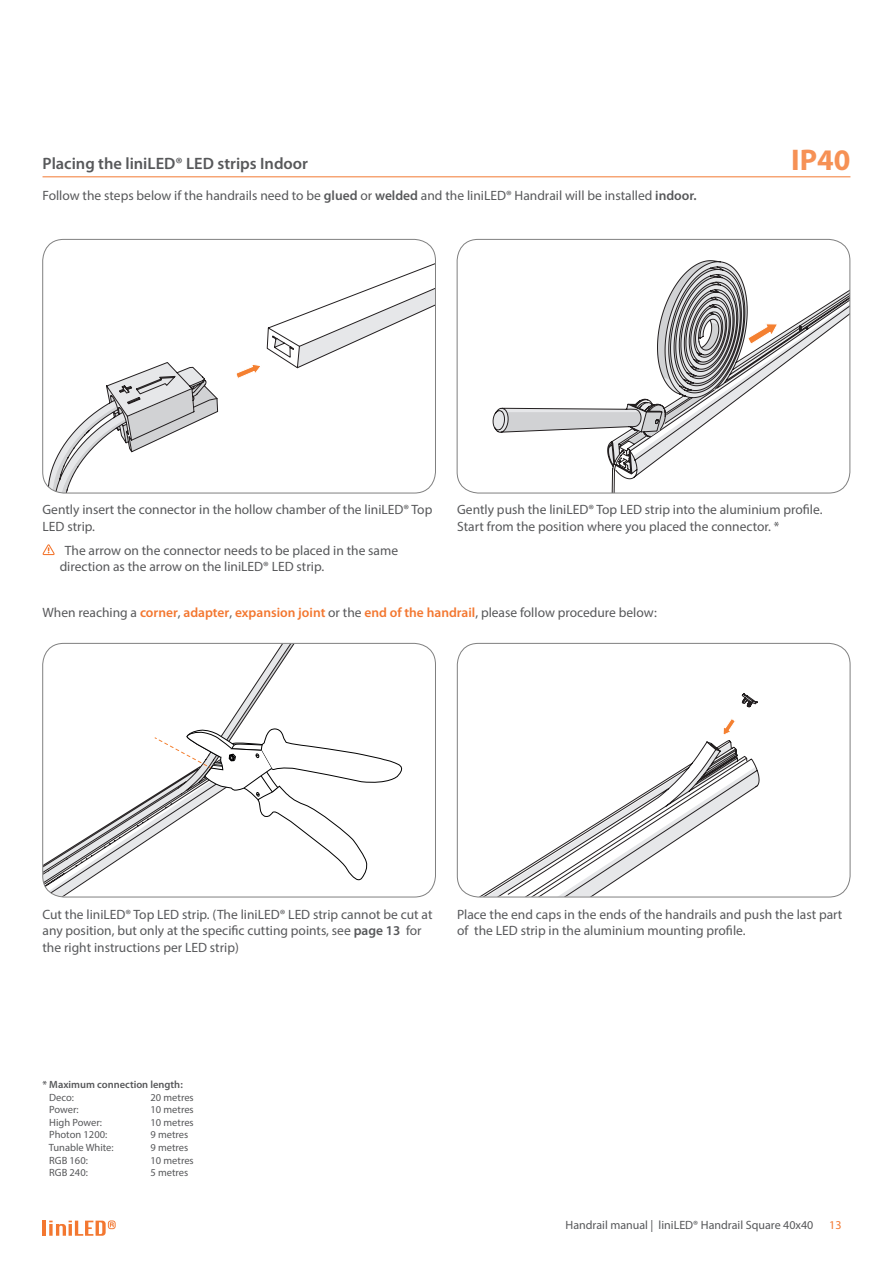
<style>
.page{position:relative;width:893px;height:1263px;background:#fff}
.page>*{position:absolute;margin:0;border:0;box-sizing:border-box;transform-origin:0 0}
.Toc_1{font:700 30px "Myriad Pro";color:#f69155}
.Toc_1-2{font:600 16.5px "Myriad Pro";color:#57585a}
.Toc_1-3{font:13.5px/16.2px "Myriad Pro";color:#57585a}
.Broodtekst{font:13.5px "Myriad Pro";color:#57585a}
.t1{font:12px "Myriad Pro";color:#57585a}
.t2{font:12px "Myriad Pro";color:#f37932}
.t3{font:10.5px "Myriad Pro";color:#57585a}
.t4{font:600 10.5px "Myriad Pro";color:#57585a}
.s1{font-weight:600}
.s2{font-weight:600;color:#f37730}
</style>
<div class="page">
<hr style="left:43px;top:1220px;width:3px;height:16px;background:#f37730">
<svg style="left:49px;top:1220px;width:67px;height:16px"></svg>
<hr style="left:43px;top:177px;width:807px;height:1px;background:#f37932">
<svg style="left:48px;top:263px;width:387px;height:230px"></svg>
<svg style="left:235px;top:364px;width:27px;height:15px"></svg>
<div style="left:43px;top:239px;width:393px;height:254px;border:1px solid #808080;border-radius:21px"></div>
<svg style="left:493px;top:239px;width:357px;height:235px"></svg>
<div style="left:457px;top:239px;width:393px;height:254px;border:1px solid #808080;border-radius:21px"></div>
<svg style="left:43px;top:544px;width:12px;height:11px"></svg>
<svg style="left:43px;top:644px;width:360px;height:253px"></svg>
<div style="left:43px;top:643px;width:393px;height:254px;border:1px solid #808080;border-radius:21px"></div>
<svg style="left:458px;top:694px;width:301px;height:203px"></svg>
<svg style="left:723px;top:718px;width:13px;height:18px"></svg>
<div style="left:457px;top:643px;width:393px;height:254px;border:1px solid #808080;border-radius:21px"></div>
<p class="Toc_1-2" style="left:43px;top:153px;width:267px">Placing the liniLED® LED strips Indoor</p>
<p class="Broodtekst" style="left:43px;top:188px;width:656px">Follow the steps below if the handrails need to be <span class="s1">glued</span> or <span class="s1">welded</span> and the liniLED® Handrail will be installed <span class="s1">indoor.</span></p>
<p class="Toc_1" style="left:791px;top:141px;width:61px">IP40</p>
<p class="Toc_1-3" style="left:43px;top:501px;width:391px">Gently insert the connector in the hollow chamber of the liniLED® Top<br>LED strip.</p>
<p class="Toc_1-3" style="left:60px;top:542px;width:340px;text-indent:5px">The arrow on the connector needs to be placed in the same direction as the arrow on the liniLED® LED strip.</p>
<p class="Toc_1-3" style="left:457px;top:501px;width:367px">Gently push the liniLED® Top LED strip into the aluminium profile.<br>Start from the position where you placed the connector. *</p>
<p class="Toc_1-3" style="left:43px;top:604px;width:616px">When reaching a <span class="s2">corner</span>, <span class="s2">adapter</span>, <span class="s2">expansion joint</span> or the <span class="s2">end of the handrail</span>, please follow procedure below:</p>
<p class="Toc_1-3" style="left:43px;top:906px;width:391px">Cut the liniLED® Top LED strip. (The liniLED® LED strip cannot be cut at any position, but only at the specific cutting points, see <span class="s1">page 13</span> for the right instructions per LED strip)</p>
<p class="Toc_1-3" style="left:457px;top:906px;width:387px">Place the end caps in the ends of the handrails and push the last part of the LED strip in the aluminium mounting profile.</p>
<p class="t4" style="left:43px;top:1078px;width:142px">* Maximum connection length:</p>
<p class="t3" style="left:49px;top:1090px;width:26px">Deco:</p>
<p class="t3" style="left:151px;top:1090px;width:45px">20 metres</p>
<p class="t3" style="left:49px;top:1103px;width:31px">Power:</p>
<p class="t3" style="left:151px;top:1103px;width:45px">10 metres</p>
<p class="t3" style="left:49px;top:1116px;width:54px">High Power:</p>
<p class="t3" style="left:151px;top:1116px;width:45px">10 metres</p>
<p class="t3" style="left:49px;top:1128px;width:60px">Photon 1200:</p>
<p class="t3" style="left:151px;top:1128px;width:39px">9 metres</p>
<p class="t3" style="left:49px;top:1141px;width:66px">Tunable White:</p>
<p class="t3" style="left:151px;top:1141px;width:39px">9 metres</p>
<p class="t3" style="left:49px;top:1153px;width:40px">RGB 160:</p>
<p class="t3" style="left:151px;top:1153px;width:45px">10 metres</p>
<p class="t3" style="left:49px;top:1166px;width:40px">RGB 240:</p>
<p class="t3" style="left:151px;top:1166px;width:39px">5 metres</p>
<p class="t1" style="left:566px;top:1218px;width:249px">Handrail manual | liniLED® Handrail Square 40x40</p>
<p class="t2" style="left:829px;top:1218px;width:14px">13</p>
</div>
